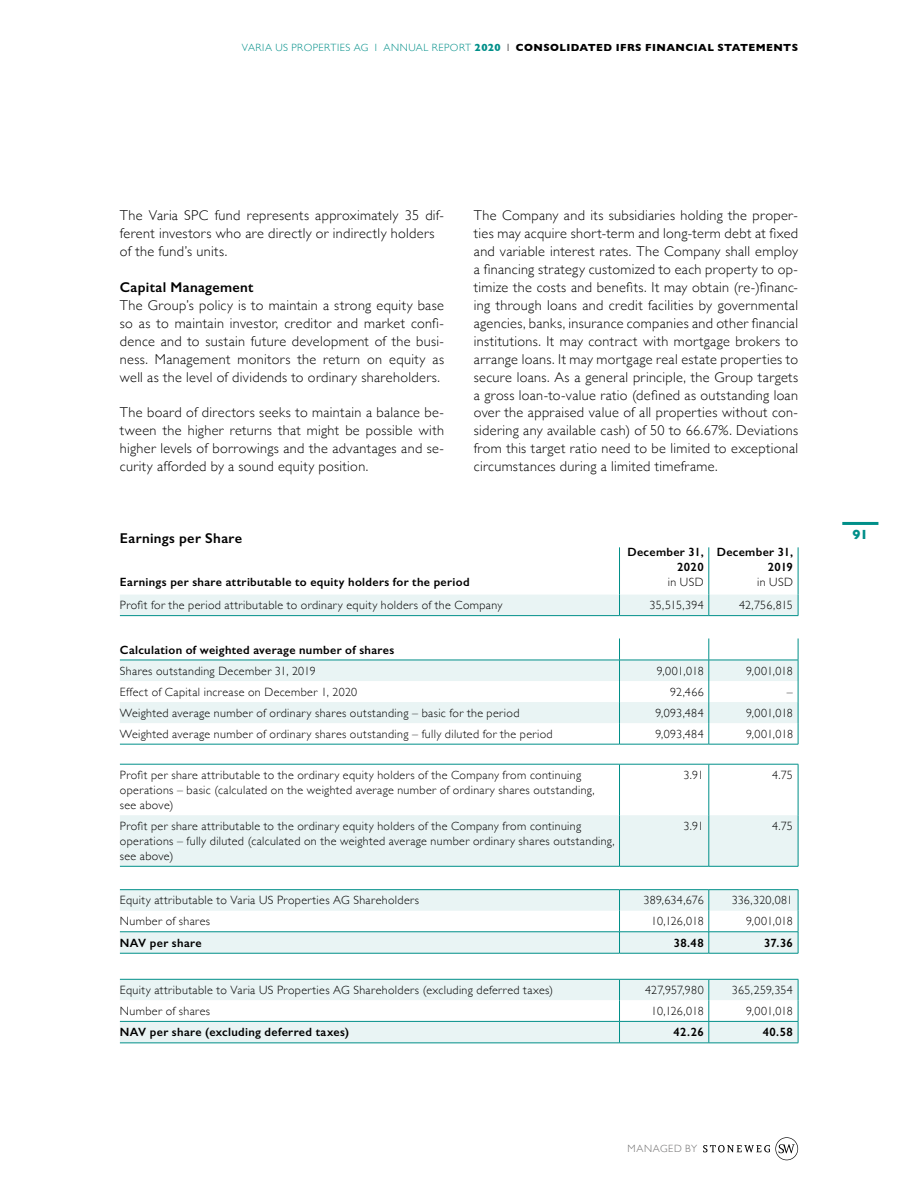
<style>
.page{position:relative;width:918px;height:1188px;background:#fff}
.page>*{position:absolute;margin:0;border:0;box-sizing:border-box;transform-origin:0 0}
.t1{font:300 14.25px/18px "Gill Sans";letter-spacing:.025em;color:#000;text-align:justify}
.t2{font:600 14.25px "Gill Sans";letter-spacing:.025em;color:#000}
.t3{font:700 13.5px "Gill Sans";color:#008f89}
.t4{font:300 12px/15px "Gill Sans";letter-spacing:.03em;color:#000}
.t5{font:600 12px/15px "Gill Sans";letter-spacing:.03em;color:#000;text-align:right}
.t6{font:300 12px "Gill Sans";letter-spacing:.01em;color:#000}
.t7{font:700 10.5px "Gill Sans";letter-spacing:.04em;color:#000}
.t8{font:300 10.5px "Gill Sans";letter-spacing:.06em;color:#706f6f}
.s1{font-weight:300;color:#008f89}
.s2{color:#008f89}
.s3{font-weight:300}
</style>
<div class="page">
<hr style="left:842px;top:522px;width:36px;height:3px;background:#008f89">
<svg style="left:703px;top:1137px;width:95px;height:23px"></svg>
<hr style="left:619px;top:547px;width:1px;height:48px;background:#008f89">
<hr style="left:709px;top:547px;width:1px;height:48px;background:#008f89">
<hr style="left:798px;top:547px;width:1px;height:48px;background:#008f89">
<div style="left:120px;top:595px;width:679px;height:21px;background:#e9f4f4"></div>
<hr style="left:120px;top:615px;width:500px;height:1px;background:#008f89">
<hr style="left:620px;top:615px;width:89px;height:1px;background:#008f89">
<hr style="left:709px;top:615px;width:89px;height:1px;background:#008f89">
<svg style="left:120px;top:639px;width:679px;height:105px"></svg>
<hr style="left:120px;top:660px;width:500px;height:1px;background:#008f89">
<hr style="left:620px;top:660px;width:89px;height:1px;background:#008f89">
<hr style="left:709px;top:660px;width:89px;height:1px;background:#008f89">
<hr style="left:120px;top:744px;width:500px;height:1px;background:#008f89">
<hr style="left:620px;top:744px;width:89px;height:1px;background:#008f89">
<hr style="left:709px;top:744px;width:89px;height:1px;background:#008f89">
<div style="left:120px;top:815px;width:678px;height:51px;background:#e9f4f4"></div>
<hr style="left:120px;top:764px;width:500px;height:1px;background:#008f89">
<hr style="left:620px;top:764px;width:89px;height:1px;background:#008f89">
<hr style="left:709px;top:764px;width:89px;height:1px;background:#008f89">
<hr style="left:619px;top:764px;width:1px;height:51px;background:#008f89">
<hr style="left:709px;top:764px;width:1px;height:51px;background:#008f89">
<hr style="left:798px;top:764px;width:1px;height:51px;background:#008f89">
<hr style="left:619px;top:815px;width:1px;height:51px;background:#008f89">
<hr style="left:709px;top:815px;width:1px;height:51px;background:#008f89">
<hr style="left:798px;top:815px;width:1px;height:51px;background:#008f89">
<hr style="left:120px;top:866px;width:500px;height:1px;background:#008f89">
<hr style="left:620px;top:866px;width:89px;height:1px;background:#008f89">
<hr style="left:709px;top:866px;width:89px;height:1px;background:#008f89">
<hr style="left:120px;top:953px;width:500px;height:1px;background:#008f89">
<hr style="left:620px;top:953px;width:89px;height:1px;background:#008f89">
<hr style="left:709px;top:953px;width:89px;height:1px;background:#008f89">
<svg style="left:120px;top:890px;width:679px;height:63px"></svg>
<hr style="left:120px;top:932px;width:500px;height:1px;background:#008f89">
<hr style="left:620px;top:932px;width:89px;height:1px;background:#008f89">
<hr style="left:709px;top:932px;width:89px;height:1px;background:#008f89">
<hr style="left:120px;top:889px;width:500px;height:1px;background:#008f89">
<hr style="left:620px;top:889px;width:89px;height:1px;background:#008f89">
<hr style="left:709px;top:889px;width:89px;height:1px;background:#008f89">
<svg style="left:120px;top:979px;width:679px;height:64px"></svg>
<hr style="left:120px;top:1021px;width:500px;height:1px;background:#008f89">
<hr style="left:620px;top:1021px;width:89px;height:1px;background:#008f89">
<hr style="left:709px;top:1021px;width:89px;height:1px;background:#008f89">
<hr style="left:120px;top:979px;width:500px;height:1px;background:#008f89">
<hr style="left:620px;top:979px;width:89px;height:1px;background:#008f89">
<hr style="left:709px;top:979px;width:89px;height:1px;background:#008f89">
<hr style="left:120px;top:1043px;width:500px;height:1px;background:#008f89">
<hr style="left:620px;top:1043px;width:89px;height:1px;background:#008f89">
<hr style="left:709px;top:1043px;width:89px;height:1px;background:#008f89">
<p class="t7" style="left:242px;top:40px;width:558px"><span class="s1">VARIA US PROPERTIES AG I ANNUAL REPORT</span> <span class="s2">2020</span> <span class="s3">I</span> CONSOLIDATED IFRS FINANCIAL STATEMENTS</p>
<p class="t1" style="left:120px;top:206px;width:326px;text-align:left">The Varia SPC fund represents approximately 35 dif&shy;ferent investors who are directly or indirectly holders of the fund’s units.</p>
<p class="t2" style="left:120px;top:278px;width:135px">Capital Management</p>
<p class="t1" style="left:120px;top:296px;width:326px">The Group’s policy is to maintain a strong equity base so as to maintain investor, creditor and market confi&shy;dence and to sustain future development of the busi&shy;ness. Management monitors the return on equity as well as the level of dividends to ordinary shareholders.</p>
<p class="t1" style="left:120px;top:403px;width:326px">The board of directors seeks to maintain a balance be&shy;tween the higher returns that might be possible with higher levels of borrowings and the advantages and se&shy;curity afforded by a sound equity position.</p>
<p class="t1" style="left:474px;top:206px;width:326px">The Company and its subsidiaries holding the proper&shy;ties may acquire short-term and long-term debt at fixed and variable interest rates. The Company shall employ a financing strategy customized to each property to op&shy;timize the costs and benefits. It may obtain (re-)financ&shy;ing through loans and credit facilities by governmental agencies, banks, insurance companies and other financial institutions. It may contract with mortgage brokers to arrange loans. It may mortgage real estate properties to secure loans. As a general principle, the Group targets a gross loan-to-value ratio (defined as outstanding loan over the appraised value of all properties without con&shy;sidering any available cash) of 50 to 66.67%. Deviations from this target ratio need to be limited to exceptional circumstances during a limited timeframe.</p>
<p class="t2" style="left:120px;top:529px;width:124px">Earnings per Share</p>
<p class="t5" style="left:120px;top:574px;width:351px">Earnings per share attributable to equity holders for the period</p>
<p class="t5" style="left:627px;top:544px;width:78px">December 31,<br>2020</p>
<p class="t4" style="left:668px;top:574px;width:37px">in USD</p>
<p class="t5" style="left:717px;top:544px;width:78px">December 31,<br>2019</p>
<p class="t4" style="left:757px;top:574px;width:37px">in USD</p>
<p class="t4" style="left:120px;top:597px;width:384px">Profit for the period attributable to ordinary equity holders of the Company</p>
<p class="t4" style="left:650px;top:597px;width:56px">35,515,394</p>
<p class="t4" style="left:739px;top:597px;width:55px">42,756,815</p>
<p class="t5" style="left:120px;top:642px;width:276px">Calculation of weighted average number of shares</p>
<p class="t4" style="left:120px;top:663px;width:197px">Shares outstanding December 31, 2019</p>
<p class="t4" style="left:657px;top:663px;width:48px">9,001,018</p>
<p class="t4" style="left:746px;top:663px;width:48px">9,001,018</p>
<p class="t4" style="left:120px;top:684px;width:239px">Effect of Capital increase on December 1, 2020</p>
<p class="t4" style="left:670px;top:684px;width:35px">92,466</p>
<p class="t4" style="left:787px;top:684px;width:7px">–</p>
<p class="t4" style="left:120px;top:705px;width:401px">Weighted average number of ordinary shares outstanding – basic for the period</p>
<p class="t4" style="left:655px;top:705px;width:50px">9,093,484</p>
<p class="t4" style="left:746px;top:705px;width:48px">9,001,018</p>
<p class="t4" style="left:120px;top:726px;width:434px">Weighted average number of ordinary shares outstanding – fully diluted for the period</p>
<p class="t4" style="left:655px;top:726px;width:50px">9,093,484</p>
<p class="t4" style="left:746px;top:726px;width:48px">9,001,018</p>
<p class="t4" style="left:120px;top:767px;width:476px">Profit per share attributable to the ordinary equity holders of the Company from continuing operations – basic (calculated on the weighted average number of ordinary shares outstanding, see above)</p>
<p class="t4" style="left:683px;top:767px;width:22px">3.91</p>
<p class="t4" style="left:772px;top:767px;width:22px">4.75</p>
<p class="t4" style="left:120px;top:818px;width:496px">Profit per share attributable to the ordinary equity holders of the Company from continuing operations – fully diluted (calculated on the weighted average number ordinary shares outstanding, see above)</p>
<p class="t4" style="left:683px;top:818px;width:22px">3.91</p>
<p class="t4" style="left:772px;top:818px;width:22px">4.75</p>
<p class="t4" style="left:120px;top:892px;width:301px">Equity attributable to Varia US Properties AG Shareholders</p>
<p class="t4" style="left:643px;top:892px;width:62px">389,634,676</p>
<p class="t4" style="left:732px;top:892px;width:63px">336,320,081</p>
<p class="t4" style="left:120px;top:913px;width:92px">Number of shares</p>
<p class="t4" style="left:651px;top:913px;width:54px">10,126,018</p>
<p class="t4" style="left:746px;top:913px;width:48px">9,001,018</p>
<p class="t5" style="left:120px;top:935px;width:83px">NAV per share</p>
<p class="t5" style="left:674px;top:935px;width:31px">38.48</p>
<p class="t5" style="left:764px;top:935px;width:30px">37.36</p>
<p class="t4" style="left:120px;top:982px;width:435px">Equity attributable to Varia US Properties AG Shareholders (excluding deferred taxes)</p>
<p class="t6" style="left:645px;top:981px;width:60px">427,957,980</p>
<p class="t4" style="left:732px;top:982px;width:63px">365,259,354</p>
<p class="t4" style="left:120px;top:1003px;width:92px">Number of shares</p>
<p class="t4" style="left:651px;top:1003px;width:54px">10,126,018</p>
<p class="t4" style="left:746px;top:1003px;width:48px">9,001,018</p>
<p class="t5" style="left:120px;top:1025px;width:231px">NAV per share (excluding deferred taxes)</p>
<p class="t5" style="left:674px;top:1025px;width:32px">42.26</p>
<p class="t5" style="left:763px;top:1025px;width:32px">40.58</p>
<p class="t8" style="left:628px;top:1141px;width:71px">MANAGED BY</p>
<p class="t3" style="left:853px;top:524px;width:17px">91</p>
</div>
